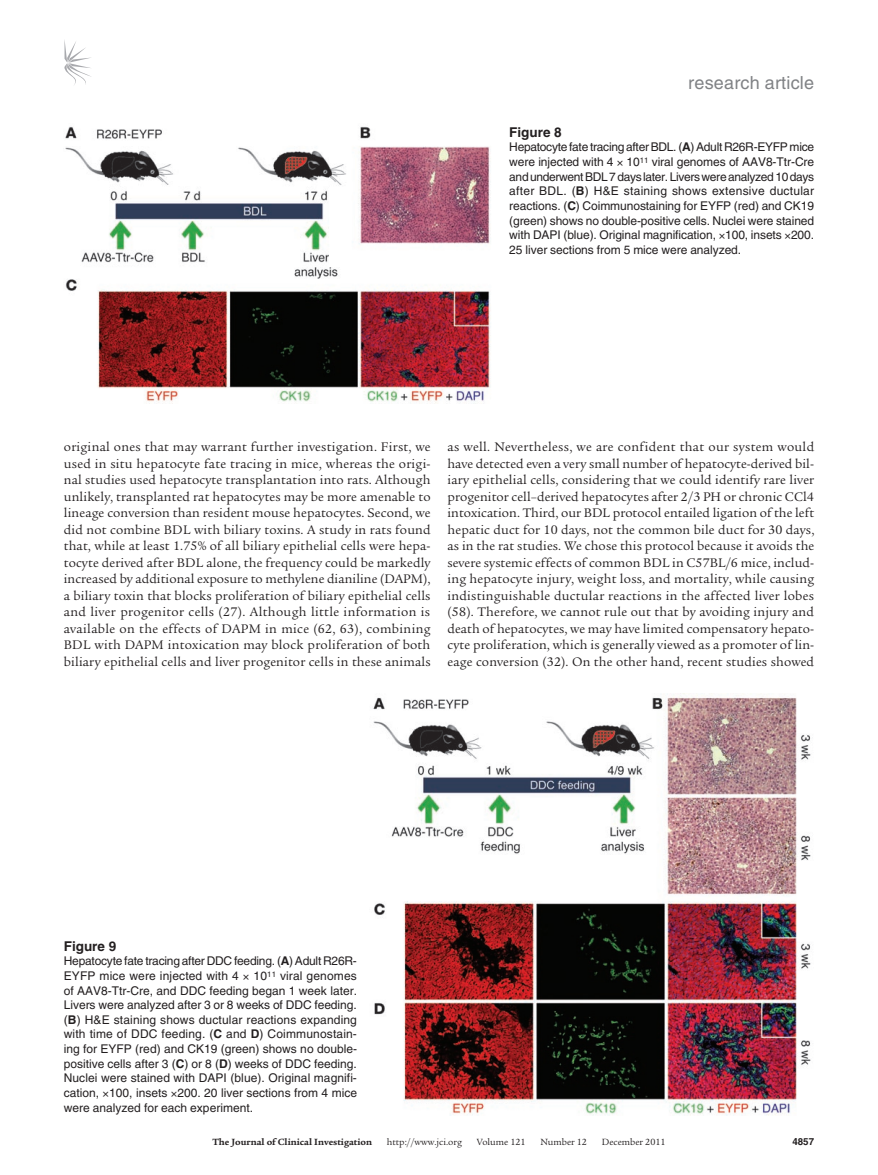
<style>
.page{position:relative;width:878px;height:1175px;background:#fff}
.page>*{position:absolute;margin:0;border:0;box-sizing:border-box;transform-origin:0 0}
.t1{font:18px "Helvetica LT Std";letter-spacing:.01em;color:#808285}
.t2{font:13.5px/16.5px "Legacy Serif Std";letter-spacing:.01em;color:#231f20;text-align:justify}
.t3{font:700 13.5px "Helvetica LT Std";color:#231f20}
.t4{font:12px/14.5px "Helvetica LT Std";color:#231f20;text-align:justify}
.t5{font:9.75px "Legacy Serif Std";color:#231f20}
.t6{font:700 9.75px "Legacy Serif Std";color:#231f20}
.t7{font:700 9.75px "Helvetica LT Std";color:#231f20}
.s1{font-weight:700}
</style>
<div class="page">
<svg style="left:64px;top:40px;width:27px;height:45px"></svg>
<img style="left:65px;top:126px;width:426px;height:277px">
<img style="left:373px;top:695px;width:438px;height:420px">
<h1 class="t1" style="left:688px;top:73px;width:127px">research article</h1>
<p class="t3" style="left:509px;top:124px;width:54px">Figure 8</p>
<p class="t4" style="left:509px;top:140px;width:306px">Hepatocyte fate tracing after BDL. (<span class="s1">A</span>) Adult R26R-EYFP mice were injected with 4 10<sup>11</sup> viral genomes of AAV8-Ttr-Cre and underwent BDL 7 days later. Livers were analyzed 10 days after BDL. (<span class="s1">B</span>) H&amp;E staining shows extensive ductular reactions. (<span class="s1">C</span>) Coimmunostaining for EYFP (red) and CK19 (green) shows no double-positive cells. Nuclei were stained with DAPI (blue). Original magnification, 100, insets 200.<br>25 liver sections from 5 mice were analyzed.</p>
<p class="t2" style="left:64px;top:439px;width:368px">original ones that may warrant further investigation. First, we used in situ hepatocyte fate tracing in mice, whereas the origi&shy;nal studies used hepatocyte transplantation into rats. Although unlikely, transplanted rat hepatocytes may be more amenable to lineage conversion than resident mouse hepatocytes. Second, we did not combine BDL with biliary toxins. A study in rats found that, while at least 1.75% of all biliary epithelial cells were hepa&shy;tocyte derived after BDL alone, the frequency could be markedly increased by additional exposure to methylene dianiline (DAPM), a biliary toxin that blocks proliferation of biliary epithelial cells and liver progenitor cells (27). Although little information is available on the effects of DAPM in mice (62, 63), combining BDL with DAPM intoxication may block proliferation of both biliary epithelial cells and liver progenitor cells in these animals</p>
<p class="t2" style="left:447px;top:439px;width:368px">as well. Nevertheless, we are confident that our system would have detected even a very small number of hepatocyte-derived bil&shy;iary epithelial cells, considering that we could identify rare liver progenitor cell–derived hepatocytes after 2/3 PH or chronic CCl4 intoxication. Third, our BDL protocol entailed ligation of the left hepatic duct for 10 days, not the common bile duct for 30 days, as in the rat studies. We chose this protocol because it avoids the severe systemic effects of common BDL in C57BL/6 mice, includ&shy;ing hepatocyte injury, weight loss, and mortality, while causing indistinguishable ductular reactions in the affected liver lobes (58). Therefore, we cannot rule out that by avoiding injury and death of hepatocytes, we may have limited compensatory hepato&shy;cyte proliferation, which is generally viewed as a promoter of lin&shy;eage conversion (32). On the other hand, recent studies showed</p>
<p class="t3" style="left:64px;top:937px;width:54px">Figure 9</p>
<p class="t4" style="left:64px;top:953px;width:295px">Hepatocyte fate tracing after DDC feeding. (<span class="s1">A</span>) Adult R26R-EYFP mice were injected with 4 10<sup>11</sup> viral genomes of AAV8-Ttr-Cre, and DDC feeding began 1 week later.<br>Livers were analyzed after 3 or 8 weeks of DDC feeding. (<span class="s1">B</span>) H&amp;E staining shows ductular reactions expanding with time of DDC feeding. (<span class="s1">C</span> and <span class="s1">D</span>) Coimmunostain&shy;ing for EYFP (red) and CK19 (green) shows no double&shy;positive cells after 3 (<span class="s1">C</span>) or 8 (<span class="s1">D</span>) weeks of DDC feeding.<br>Nuclei were stained with DAPI (blue). Original magnifi&shy;cation, 100, insets 200. 20 liver sections from 4 mice were analyzed for each experiment.</p>
<p class="t6" style="left:212px;top:1135px;width:161px">The Journal of Clinical Investigation</p>
<p class="t5" style="left:387px;top:1136px;width:77px">http://www.jci.org</p>
<p class="t5" style="left:476px;top:1136px;width:50px">Volume 121</p>
<p class="t5" style="left:540px;top:1136px;width:48px">Number 12</p>
<p class="t5" style="left:601px;top:1136px;width:65px">December 2011</p>
<p class="t7" style="left:792px;top:1135px;width:23px">4857</p>
</div>
